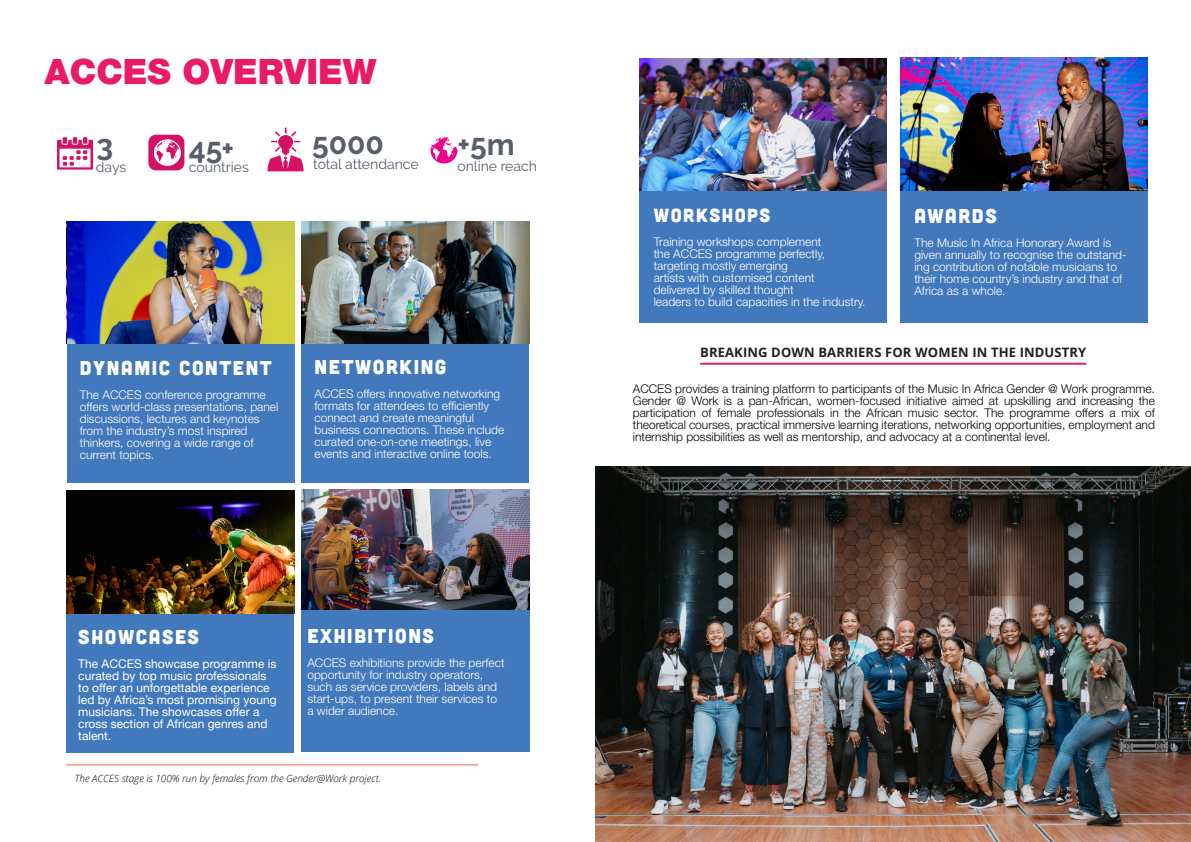
<style>
.page{position:relative;width:1191px;height:842px;background:#fff}
.page>*{position:absolute;margin:0;border:0;box-sizing:border-box;transform-origin:0 0}
.MIA_REPORT___Body{font:900 35px "Helvetica Neue LT Std";color:#e91b66}
.Head{font:700 30px "Raleway";color:#585f6a}
.MIA_Brochure_-_Cross{font:20px "Cubano";letter-spacing:.08em;color:#fff}
.MIA_Brochure_-_Cross-2{font:19px "Cubano";letter-spacing:.08em;color:#fff}
.Head-2{font:14px "Raleway";color:#575f6a}
.t1{font:700 13px "Open Sans";letter-spacing:.01em;color:#231f20}
.MIA_REPORT___Body-2{font:300 12px/12px "Helvetica Neue";color:#fff}
.Slide_Header{font:300 12px/12px "Helvetica Neue";color:#000;text-align:justify}
.MIA_REPORT___Body-3{font:12px/12px "Helvetica Neue";color:#fff}
.MIA_Brochure_-_Cross-3{font:300 12px/12px "Helvetica Neue";color:#fff}
.Footnote{font:italic 300 10px "Open Sans";color:#000}
</style>
<div class="page">
<div style="left:67px;top:344px;width:227px;height:139px;background:#4279bc"></div>
<div style="left:301px;top:343px;width:228px;height:139px;background:#4279bc"></div>
<div style="left:66px;top:613px;width:228px;height:139px;background:#4279bc"></div>
<img style="left:67px;top:221px;width:227px;height:123px">
<img style="left:66px;top:490px;width:228px;height:123px">
<img style="left:301px;top:221px;width:228px;height:123px">
<svg style="left:57px;top:137px;width:36px;height:33px"></svg>
<div style="left:148px;top:135px;width:36px;height:35px;background:#d51067;border-radius:7px"></div>
<svg style="left:154px;top:139px;width:27px;height:27px"></svg>
<div style="left:301px;top:607px;width:228px;height:144px;background:#4279bc"></div>
<img style="left:301px;top:490px;width:228px;height:120px">
<svg style="left:267px;top:128px;width:37px;height:43px"></svg>
<svg style="left:430px;top:137px;width:27px;height:27px"></svg>
<hr style="left:66px;top:765px;width:412px;height:1px;background:#f26640">
<div style="left:639px;top:190px;width:247px;height:133px;background:#4279bc"></div>
<div style="left:900px;top:191px;width:247px;height:132px;background:#4279bc"></div>
<img style="left:639px;top:58px;width:247px;height:133px">
<img style="left:900px;top:58px;width:247px;height:133px">
<img style="left:595px;top:466px;width:596px;height:376px">
<hr style="left:700px;top:363px;width:386px;height:2px;background:#e91b66">
<p class="MIA_REPORT___Body" style="left:45px;top:50px;width:333px">ACCES OVERVIEW</p>
<p class="Head" style="left:96px;top:128px;width:18px">3</p>
<p class="Head" style="left:189px;top:131px;width:47px">45+</p>
<p class="Head-2" style="left:96px;top:159px;width:32px">days</p>
<p class="Head-2" style="left:189px;top:159px;width:62px">countries</p>
<p class="Head" style="left:312px;top:126px;width:73px">5000</p>
<p class="Head-2" style="left:313px;top:156px;width:107px">total attendance</p>
<p class="Head" style="left:457px;top:127px;width:59px">+5m</p>
<p class="Head-2" style="left:457px;top:158px;width:81px">online reach</p>
<p class="MIA_Brochure_-_Cross" style="left:80px;top:355px;width:193px">DYNAMIC CONTENT</p>
<p class="MIA_REPORT___Body-2" style="left:80px;top:389px;width:200px">The ACCES conference programme offers world-class presentations, panel discussions, lectures and keynotes from the industry’s most inspired thinkers, covering a wide range of current topics.</p>
<p class="MIA_Brochure_-_Cross" style="left:314px;top:355px;width:134px">NETWORKING</p>
<p class="MIA_REPORT___Body-2" style="left:314px;top:388px;width:191px">ACCES offers innovative networking formats for attendees to efficiently connect and create meaningful business connections. These include curated one-on-one meetings, live events and interactive online tools.</p>
<p class="MIA_Brochure_-_Cross" style="left:78px;top:624px;width:122px">SHOWCASES</p>
<p class="MIA_REPORT___Body-3" style="left:78px;top:658px;width:200px">The ACCES showcase programme is curated by top music professionals to offer an unforgettable experience led by Africa’s most promising young musicians. The showcases offer a cross section of African genres and talent.</p>
<p class="MIA_Brochure_-_Cross" style="left:307px;top:623px;width:128px">EXHIBITIONS</p>
<p class="MIA_REPORT___Body-2" style="left:307px;top:657px;width:199px">ACCES exhibitions provide the perfect opportunity for industry operators, such as service providers, labels and start-ups, to present their services to a wider audience.</p>
<p class="Footnote" style="left:75px;top:771px;width:308px">The ACCES stage is 100% run by females from the Gender@Work project.</p>
<p class="MIA_Brochure_-_Cross-2" style="left:654px;top:203px;width:118px">WORKSHOPS</p>
<p class="MIA_REPORT___Body-2" style="left:654px;top:236px;width:169px">Training workshops complement</p>
<p class="MIA_REPORT___Body-2" style="left:654px;top:248px;width:173px">the ACCES programme perfectly,</p>
<p class="MIA_REPORT___Body-2" style="left:654px;top:260px;width:136px">targeting mostly emerging</p>
<p class="MIA_REPORT___Body-2" style="left:654px;top:272px;width:162px">artists with customised content</p>
<p class="MIA_REPORT___Body-2" style="left:654px;top:284px;width:141px">delivered by skilled thought</p>
<p class="MIA_REPORT___Body-2" style="left:654px;top:296px;width:213px">leaders to build capacities in the industry.</p>
<p class="MIA_Brochure_-_Cross" style="left:914px;top:203px;width:84px">AWARDS</p>
<p class="MIA_Brochure_-_Cross-3" style="left:914px;top:237px;width:214px">The Music In Africa Honorary Award is given annually to recognise the outstand&shy;ing contribution of notable musicians to their home country’s industry and that of Africa as a whole.</p>
<p class="t1" style="left:700px;top:343px;width:387px">BREAKING DOWN BARRIERS FOR WOMEN IN THE INDUSTRY</p>
<p class="Slide_Header" style="left:633px;top:383px;width:524px">ACCES provides a training platform to participants of the Music In Africa Gender @ Work programme.<br>Gender @ Work is a pan-African, women-focused initiative aimed at upskilling and increasing the participation of female professionals in the African music sector. The programme offers a mix of theoretical courses, practical immersive learning iterations, networking opportunities, employment and internship possibilities as well as mentorship, and advocacy at a continental level.</p>
</div>
